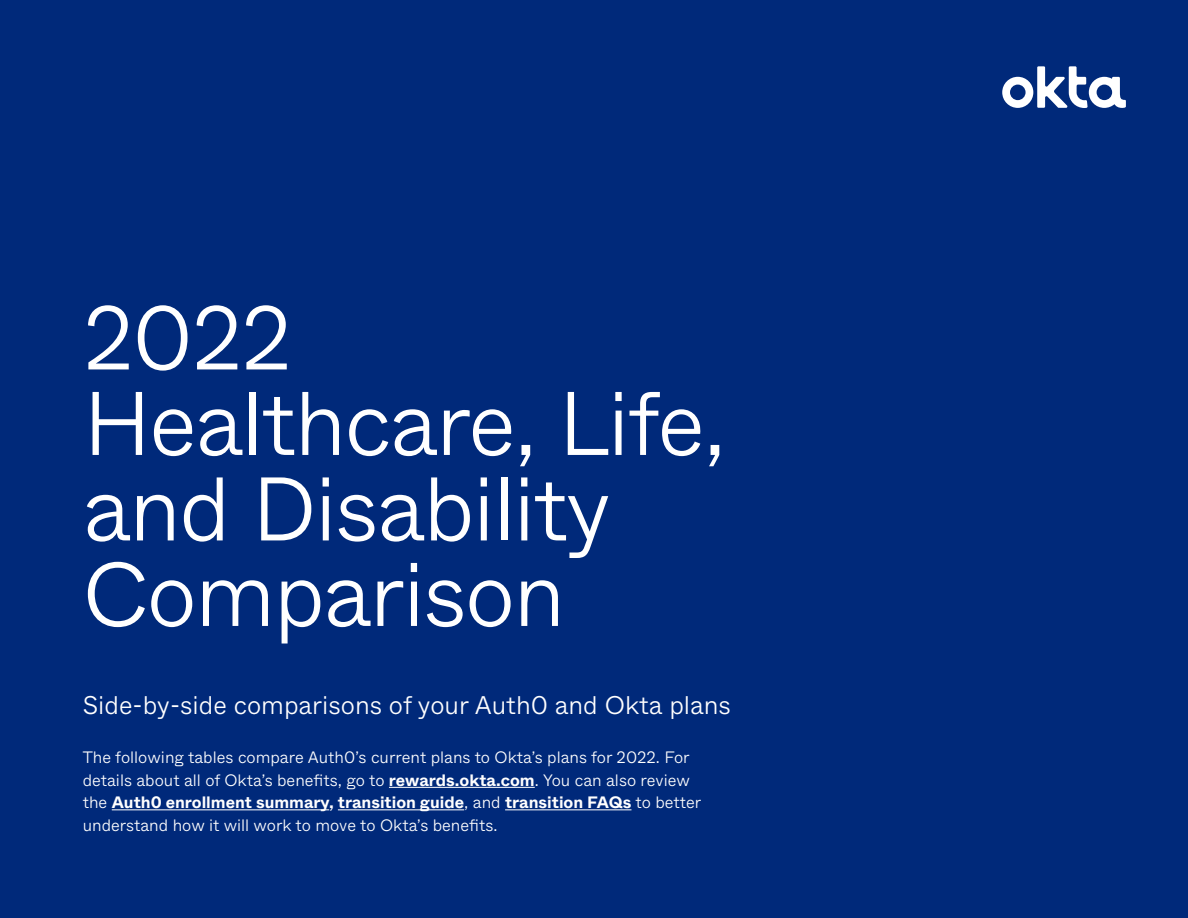
<style>
.page{position:relative;width:1188px;height:918px;background:#00297a}
.page>*{position:absolute;margin:0;border:0;box-sizing:border-box;transform-origin:0 0}
.t1{font:300 90px/85.5px "ABC Whyte";letter-spacing:-.02em;color:#fff}
.t2{font:300 25.5px "ABC Whyte";color:#fff}
.t3{font:300 16.5px/22.5px "ABC Whyte";color:#fff}
.s1{font-weight:700}
</style>
<div class="page">
<svg style="left:1002px;top:66px;width:124px;height:42px"></svg>
<hr style="left:389px;top:787px;width:146px;height:1px;background:#fff">
<hr style="left:112px;top:809px;width:217px;height:1px;background:#fff">
<hr style="left:338px;top:809px;width:126px;height:1px;background:#fff">
<hr style="left:505px;top:809px;width:126px;height:1px;background:#fff">
<h1 class="t1" style="left:83px;top:290px;width:645px">2022<br>Healthcare, Life, and Disability<br>Comparison</h1>
<h2 class="t2" style="left:83px;top:685px;width:650px">Side-by-side comparisons of your Auth0 and Okta plans</h2>
<p class="t3" style="left:83px;top:745px;width:620px">The following tables compare Auth0’s current plans to Okta’s plans for 2022. For details about all of Okta’s benefits, go to <span class="s1">rewards.okta.com</span>. You can also review the <span class="s1">Auth0 enrollment summary, transition guide</span>, and <span class="s1">transition FAQs</span> to better understand how it will work to move to Okta’s benefits.</p>
</div>
